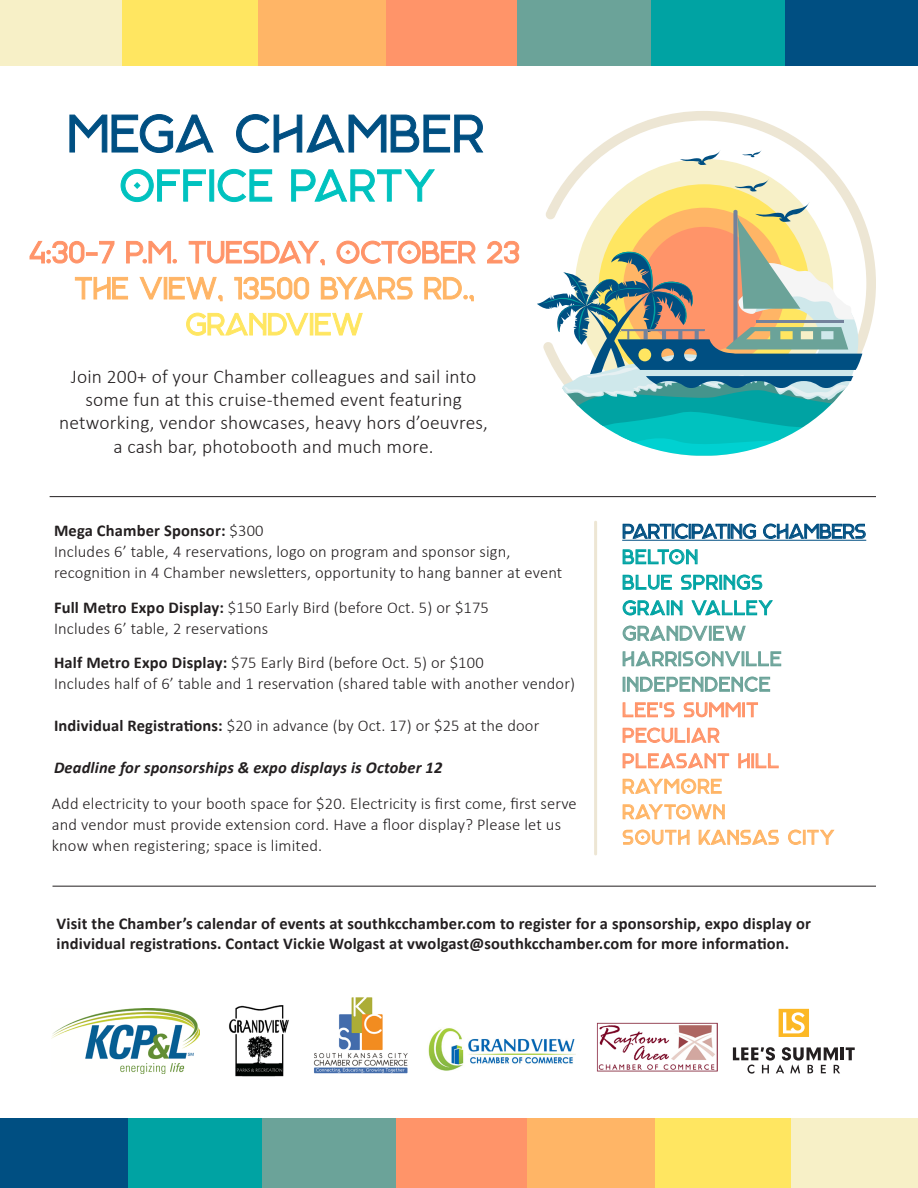
<style>
.page{position:relative;width:918px;height:1188px;background:#fff}
.page>*{position:absolute;margin:0;border:0;box-sizing:border-box;transform-origin:0 0}
.t1{font:300 19.5px/23.4px "Calibri";letter-spacing:.01em;color:#231f20;text-align:center}
.t2{font:19.5px "Monad";letter-spacing:.03em;color:#6ba399}
.t3{font:19.5px "Monad";letter-spacing:.03em;color:#ff9469}
.t4{font:19.5px "Monad";letter-spacing:.03em;color:#00a3a3}
.t5{font:19.5px "Monad";letter-spacing:.03em;color:#ffb566}
.t6{font:19.5px "Monad";letter-spacing:-.025em;color:#004f82}
.t7{font:19.5px "Monad";letter-spacing:-.015em;color:#ffb566}
.t8{font:300 16.5px/21px "Calibri";letter-spacing:.01em;color:#231f20}
.t9{font:700 16.5px/19.8px "Calibri";letter-spacing:.01em;color:#231f20}
.t10{font:italic 700 16.5px "Calibri";letter-spacing:.01em;color:#231f20}
.s1{font-weight:300}
.s2{font-weight:700}
</style>
<div class="page">
<hr style="left:594px;top:521px;width:3px;height:334px;background:#ede6d4;border-radius:2px">
<div style="left:0;top:0;width:122px;height:66px;background:#f7f0c7"></div>
<div style="left:122px;top:0;width:136px;height:66px;background:#ffe661"></div>
<div style="left:258px;top:0;width:130px;height:66px;background:#ffb566"></div>
<div style="left:516px;top:0;width:136px;height:66px;background:#6ba399"></div>
<div style="left:651px;top:0;width:136px;height:66px;background:#00a3a3"></div>
<div style="left:786px;top:0;width:132px;height:66px;background:#004f82"></div>
<div style="left:387px;top:0;width:130px;height:66px;background:#ff9469"></div>
<svg style="left:779px;top:1009px;width:30px;height:28px"></svg>
<svg style="left:733px;top:1047px;width:122px;height:27px"></svg>
<svg style="left:186px;top:313px;width:176px;height:22px"></svg>
<svg style="left:75px;top:277px;width:399px;height:24px"></svg>
<svg style="left:30px;top:241px;width:489px;height:24px"></svg>
<hr style="left:622px;top:540px;width:244px;height:1px;background:#004f82">
<svg style="left:623px;top:524px;width:133px;height:15px"></svg>
<svg style="left:763px;top:524px;width:103px;height:15px"></svg>
<svg style="left:623px;top:549px;width:74px;height:15px"></svg>
<svg style="left:623px;top:575px;width:49px;height:15px"></svg>
<svg style="left:681px;top:575px;width:81px;height:15px"></svg>
<svg style="left:623px;top:600px;width:59px;height:15px"></svg>
<svg style="left:692px;top:600px;width:81px;height:15px"></svg>
<svg style="left:623px;top:626px;width:123px;height:15px"></svg>
<svg style="left:623px;top:651px;width:158px;height:15px"></svg>
<svg style="left:623px;top:677px;width:147px;height:15px"></svg>
<svg style="left:623px;top:702px;width:51px;height:15px"></svg>
<svg style="left:684px;top:702px;width:74px;height:15px"></svg>
<svg style="left:623px;top:728px;width:97px;height:15px"></svg>
<svg style="left:623px;top:753px;width:106px;height:15px"></svg>
<svg style="left:738px;top:753px;width:41px;height:15px"></svg>
<svg style="left:623px;top:779px;width:99px;height:15px"></svg>
<svg style="left:623px;top:804px;width:102px;height:15px"></svg>
<svg style="left:623px;top:830px;width:66px;height:15px"></svg>
<svg style="left:699px;top:830px;width:80px;height:15px"></svg>
<svg style="left:788px;top:830px;width:46px;height:15px"></svg>
<img style="left:51px;top:1009px;width:148px;height:65px">
<hr style="left:50px;top:496px;width:826px;height:1px;background:#231f20">
<hr style="left:52px;top:886px;width:824px;height:1px;background:#231f20">
<img style="left:313px;top:997px;width:95px;height:77px">
<img style="left:428px;top:1028px;width:148px;height:43px">
<img style="left:597px;top:1022px;width:121px;height:50px">
<svg style="left:551px;top:111px;width:325px;height:244px"></svg>
<svg style="left:680px;top:150px;width:41px;height:15px"></svg>
<svg style="left:735px;top:179px;width:34px;height:12px"></svg>
<svg style="left:742px;top:150px;width:20px;height:7px"></svg>
<svg style="left:537px;top:202px;width:325px;height:254px"></svg>
<svg style="left:69px;top:114px;width:415px;height:39px"></svg>
<svg style="left:120px;top:169px;width:315px;height:33px"></svg>
<img style="left:229px;top:1005px;width:60px;height:72px">
<div style="left:791px;top:1118px;width:127px;height:70px;background:#f7f0c7"></div>
<div style="left:655px;top:1118px;width:136px;height:70px;background:#ffe661"></div>
<div style="left:525px;top:1118px;width:130px;height:70px;background:#ffb566"></div>
<div style="left:261px;top:1118px;width:136px;height:70px;background:#6ba399"></div>
<div style="left:126px;top:1118px;width:136px;height:70px;background:#00a3a3"></div>
<div style="left:0;top:1118px;width:127px;height:70px;background:#004f82"></div>
<div style="left:396px;top:1118px;width:130px;height:70px;background:#ff9469"></div>
<p class="t1" style="left:59px;top:364px;width:430px">Join 200+ of your Chamber colleagues and sail into some fun at this cruise-themed event featuring networking, vendor showcases, heavy hors d’oeuvres, a cash bar, photobooth and much more.</p>
<p class="t9" style="left:54px;top:521px;width:211px">Mega Chamber Sponsor: <span class="s1">$300</span></p>
<p class="t8" style="left:54px;top:541px;width:510px">Includes 6’ table, 4 reservations, logo on program and sponsor sign, recognition in 4 Chamber newsletters, opportunity to hang banner at event</p>
<p class="t8" style="left:54px;top:597px;width:436px"><span class="s2">Full Metro Expo Display:</span> $150 Early Bird (before Oct. 5) or $175</p>
<p class="t8" style="left:54px;top:618px;width:216px">Includes 6’ table, 2 reservations</p>
<p class="t8" style="left:54px;top:652px;width:431px"><span class="s2">Half Metro Expo Display:</span> $75 Early Bird (before Oct. 5) or $100</p>
<p class="t8" style="left:54px;top:673px;width:523px">Includes half of 6’ table and 1 reservation (shared table with another vendor)</p>
<p class="t8" style="left:54px;top:715px;width:487px"><span class="s2">Individual Registrations:</span> $20 in advance (by Oct. 17) or $25 at the door</p>
<p class="t10" style="left:54px;top:757px;width:390px">Deadline for sponsorships &amp; expo displays is October 12</p>
<p class="t8" style="left:52px;top:792px;width:526px">Add electricity to your booth space for $20. Electricity is first come, first serve and vendor must provide extension cord. Have a floor display? Please let us know when registering; space is limited.</p>
<p class="t6" style="left:622px;top:517px;width:246px">PARTICIPATING CHAMBERS</p>
<p class="t4" style="left:622px;top:543px;width:77px">BELTON</p>
<p class="t4" style="left:622px;top:568px;width:142px">BLUE SPRINGS</p>
<p class="t4" style="left:622px;top:594px;width:152px">GRAIN VALLEY</p>
<p class="t2" style="left:622px;top:619px;width:125px">GRANDVIEW</p>
<p class="t2" style="left:622px;top:645px;width:161px">HARRISONVILLE</p>
<p class="t2" style="left:622px;top:670px;width:150px">INDEPENDENCE</p>
<p class="t3" style="left:622px;top:696px;width:138px">LEE'S SUMMIT</p>
<p class="t3" style="left:622px;top:721px;width:99px">PECULIAR</p>
<p class="t3" style="left:622px;top:747px;width:158px">PLEASANT HILL</p>
<p class="t5" style="left:622px;top:772px;width:101px">RAYMORE</p>
<p class="t7" style="left:622px;top:798px;width:105px">RAYTOWN</p>
<p class="t5" style="left:622px;top:823px;width:214px">SOUTH KANSAS CITY</p>
<p class="t9" style="left:57px;top:913px;width:756px">Visit the Chamber’s calendar of events at southkcchamber.com to register for a sponsorship, expo display or individual registrations. Contact Vickie Wolgast at vwolgast@southkcchamber.com for more information.</p>
</div>
